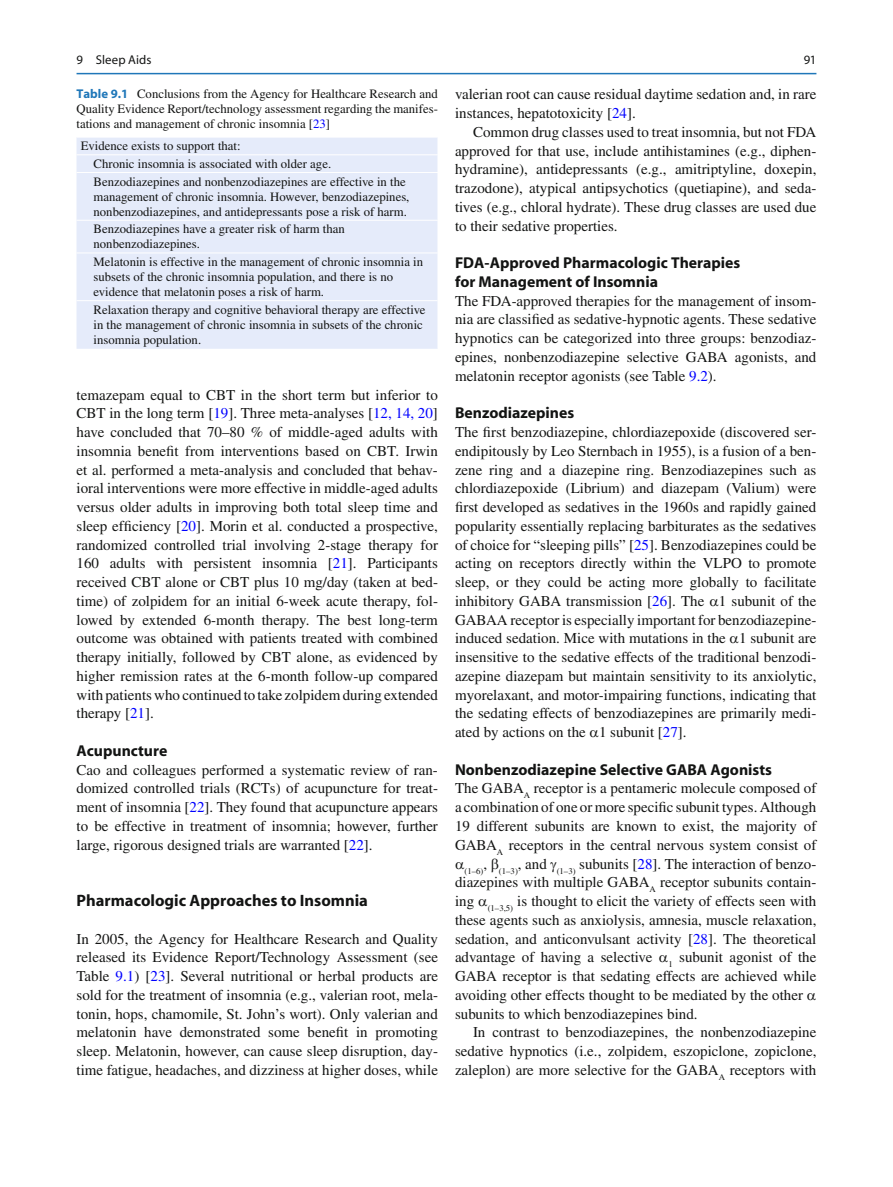
<style>
.page{position:relative;width:893px;height:1187px;background:#fff}
.page>*{position:absolute;margin:0;border:0;box-sizing:border-box;transform-origin:0 0}
.t1{font:700 16.5px "Myriad";color:#131413}
.t2{font:700 15.75px/18.8px "Myriad";color:#131413}
.t3{font:15px/18.8px "Times";color:#131413;text-align:justify}
.t4{font:12.75px/15px "Times";color:#131413}
.t5{font:12.75px "Myriad";letter-spacing:.005em;color:#131413}
.s1{font-family:"Myriad";font-weight:700;color:#1f77b9}
.s2{color:#00f}
</style>
<div class="page">
<hr style="left:77px;top:73px;width:739px;height:1px;background:#1f77b9">
<div style="left:77px;top:138px;width:361px;height:211px;background:#e5ebfa"></div>
<hr style="left:77px;top:154px;width:361px;height:1px;background:#fff">
<hr style="left:77px;top:172px;width:361px;height:1px;background:#fff">
<hr style="left:77px;top:220px;width:361px;height:1px;background:#fff">
<hr style="left:77px;top:252px;width:361px;height:1px;background:#fff">
<hr style="left:77px;top:300px;width:361px;height:1px;background:#fff">
<p class="t5" style="left:77px;top:55px;width:76px">9 Sleep Aids</p>
<p class="t5" style="left:804px;top:55px;width:14px">91</p>
<p class="t4" style="left:77px;top:87px;width:363px;text-align:justify"><span class="s1">Table 9.1</span> Conclusions from the Agency for Healthcare Research and Quality Evidence Report/technology assessment regarding the manifes&shy;tations and management of chronic insomnia [ <span class="s2">23</span> ]</p>
<p class="t4" style="left:94px;top:138px;width:314px;line-height:17.7px;text-indent:-13px">Evidence exists to support that:<br>Chronic insomnia is associated with older age.<br>Benzodiazepines and nonbenzodiazepines are effective in the</p>
<p class="t4" style="left:94px;top:190px;width:317px">management of chronic insomnia. However, benzodiazepines, nonbenzodiazepines, and antidepressants pose a risk of harm.</p>
<p class="t4" style="left:94px;top:223px;width:253px">Benzodiazepines have a greater risk of harm than nonbenzodiazepines.</p>
<p class="t4" style="left:94px;top:255px;width:331px">Melatonin is effective in the management of chronic insomnia in subsets of the chronic insomnia population, and there is no evidence that melatonin poses a risk of harm.</p>
<p class="t4" style="left:94px;top:303px;width:334px">Relaxation therapy and cognitive behavioral therapy are effective in the management of chronic insomnia in subsets of the chronic insomnia population.</p>
<p class="t3" style="left:77px;top:386px;width:363px">temazepam equal to CBT in the short term but inferior to CBT in the long term [ <span class="s2">19</span> ] . Three meta-analyses [ <span class="s2">12, 14, 20</span> ] have concluded that 70–80 % of middle-aged adults with insomnia bene fi t from interventions based on CBT. Irwin et al. performed a meta-analysis and concluded that behav&shy;ioral interventions were more effective in middle-aged adults versus older adults in improving both total sleep time and sleep ef fi ciency [ <span class="s2">20</span> ] . Morin et al. conducted a prospective, randomized controlled trial involving 2-stage therapy for 160 adults with persistent insomnia [ <span class="s2">21</span> ] . Participants received CBT alone or CBT plus 10 mg/day (taken at bed&shy;time) of zolpidem for an initial 6-week acute therapy, fol&shy;lowed by extended 6-month therapy. The best long-term outcome was obtained with patients treated with combined therapy initially, followed by CBT alone, as evidenced by higher remission rates at the 6-month follow-up compared with patients who continued to take zolpidem during extended therapy [ <span class="s2">21</span> ] .</p>
<p class="t2" style="left:77px;top:742px;width:92px">Acupuncture</p>
<p class="t3" style="left:77px;top:761px;width:363px">Cao and colleagues performed a systematic review of ran&shy;domized controlled trials (RCTs) of acupuncture for treat&shy;ment of insomnia [ <span class="s2">22</span> ] . They found that acupuncture appears to be effective in treatment of insomnia; however, further large, rigorous designed trials are warranted [ <span class="s2">22</span> ] .</p>
<p class="t1" style="left:77px;top:894px;width:293px">Pharmacologic Approaches to Insomnia</p>
<p class="t3" style="left:77px;top:930px;width:363px">In 2005, the Agency for Healthcare Research and Quality released its Evidence Report/Technology Assessment (see Table <span class="s2">9.1</span> ) [ <span class="s2">23</span> ] . Several nutritional or herbal products are sold for the treatment of insomnia (e.g., valerian root, mela&shy;tonin, hops, chamomile, St. John’s wort). Only valerian and melatonin have demonstrated some bene fi t in promoting sleep. Melatonin, however, can cause sleep disruption, day&shy;time fatigue, headaches, and dizziness at higher doses, while</p>
<p class="t3" style="left:455px;top:86px;width:363px">valerian root can cause residual daytime sedation and, in rare instances, hepatotoxicity [ <span class="s2">24</span> ] .</p>
<p class="t3" style="left:455px;top:124px;width:363px;text-indent:18px">Common drug classes used to treat insomnia, but not FDA approved for that use, include antihistamines (e.g., diphen&shy;hydramine), antidepressants (e.g., amitriptyline, doxepin, trazodone), atypical antipsychotics (quetiapine), and seda&shy;tives (e.g., chloral hydrate). These drug classes are used due to their sedative properties.</p>
<p class="t2" style="left:455px;top:255px;width:287px">FDA-Approved Pharmacologic Therapies for Management of Insomnia</p>
<p class="t3" style="left:455px;top:293px;width:363px">The FDA-approved therapies for the management of insom&shy;nia are classi fi ed as sedative-hypnotic agents. These sedative hypnotics can be categorized into three groups: benzodiaz&shy;epines, nonbenzodiazepine selective GABA agonists, and melatonin receptor agonists (see Table <span class="s2">9.2</span> ).</p>
<p class="t2" style="left:455px;top:405px;width:121px">Benzodiazepines</p>
<p class="t3" style="left:455px;top:424px;width:363px">The fi rst benzodiazepine, chlordiazepoxide (discovered ser&shy;endipitously by Leo Sternbach in 1955), is a fusion of a ben&shy;zene ring and a diazepine ring. Benzodiazepines such as chlordiazepoxide (Librium) and diazepam (Valium) were fi rst developed as sedatives in the 1960s and rapidly gained popularity essentially replacing barbiturates as the sedatives of choice for “sleeping pills” [ <span class="s2">25</span> ] . Benzodiazepines could be acting on receptors directly within the VLPO to promote sleep, or they could be acting more globally to facilitate inhibitory GABA transmission [ <span class="s2">26</span> ] . The 1 subunit of the GABAA receptor is especially important for benzodiazepine&shy;induced sedation. Mice with mutations in the 1 subunit are insensitive to the sedative effects of the traditional benzodi&shy;azepine diazepam but maintain sensitivity to its anxiolytic, myorelaxant, and motor-impairing functions, indicating that the sedating effects of benzodiazepines are primarily medi&shy;ated by actions on the 1 subunit [ <span class="s2">27</span> ] .</p>
<p class="t2" style="left:455px;top:761px;width:318px">Nonbenzodiazepine Selective GABA Agonists</p>
<p class="t3" style="left:455px;top:780px;width:363px">The GABA <sub>A</sub> receptor is a pentameric molecule composed of</p>
<p class="t3" style="left:455px;top:799px;width:363px">a combination of one or more speci fi c subunit types. Although</p>
<p class="t3" style="left:455px;top:818px;width:363px">19 different subunits are known to exist, the majority of</p>
<p class="t3" style="left:455px;top:836px;width:363px">GABA <sub>A</sub> receptors in the central nervous system consist of</p>
<p class="t3" style="left:464px;top:855px;width:353px"><sub>(1–6)</sub> , <sub>(1–3)</sub> , and <sub>(1–3)</sub> subunits [ <span class="s2">28</span> ] . The interaction of benzo-</p>
<p class="t3" style="left:455px;top:874px;width:363px">diazepines with multiple GABA <sub>A</sub> receptor subunits contain-</p>
<p class="t3" style="left:455px;top:893px;width:363px">ing <sub>(1–3,5)</sub> is thought to elicit the variety of effects seen with</p>
<p class="t3" style="left:455px;top:911px;width:363px">these agents such as anxiolysis, amnesia, muscle relaxation,</p>
<p class="t3" style="left:455px;top:930px;width:363px">sedation, and anticonvulsant activity [ <span class="s2">28</span> ] . The theoretical</p>
<p class="t3" style="left:455px;top:949px;width:363px">advantage of having a selective <sub>1</sub> subunit agonist of the</p>
<p class="t3" style="left:455px;top:968px;width:363px">GABA receptor is that sedating effects are achieved while</p>
<p class="t3" style="left:455px;top:986px;width:350px">avoiding other effects thought to be mediated by the other</p>
<p class="t3" style="left:455px;top:1005px;width:244px">subunits to which benzodiazepines bind.</p>
<p class="t3" style="left:473px;top:1024px;width:345px">In contrast to benzodiazepines, the nonbenzodiazepine</p>
<p class="t3" style="left:455px;top:1043px;width:363px">sedative hypnotics (i.e., zolpidem, eszopiclone, zopiclone,</p>
<p class="t3" style="left:455px;top:1061px;width:363px">zaleplon) are more selective for the GABA <sub>A</sub> receptors with</p>
</div>
